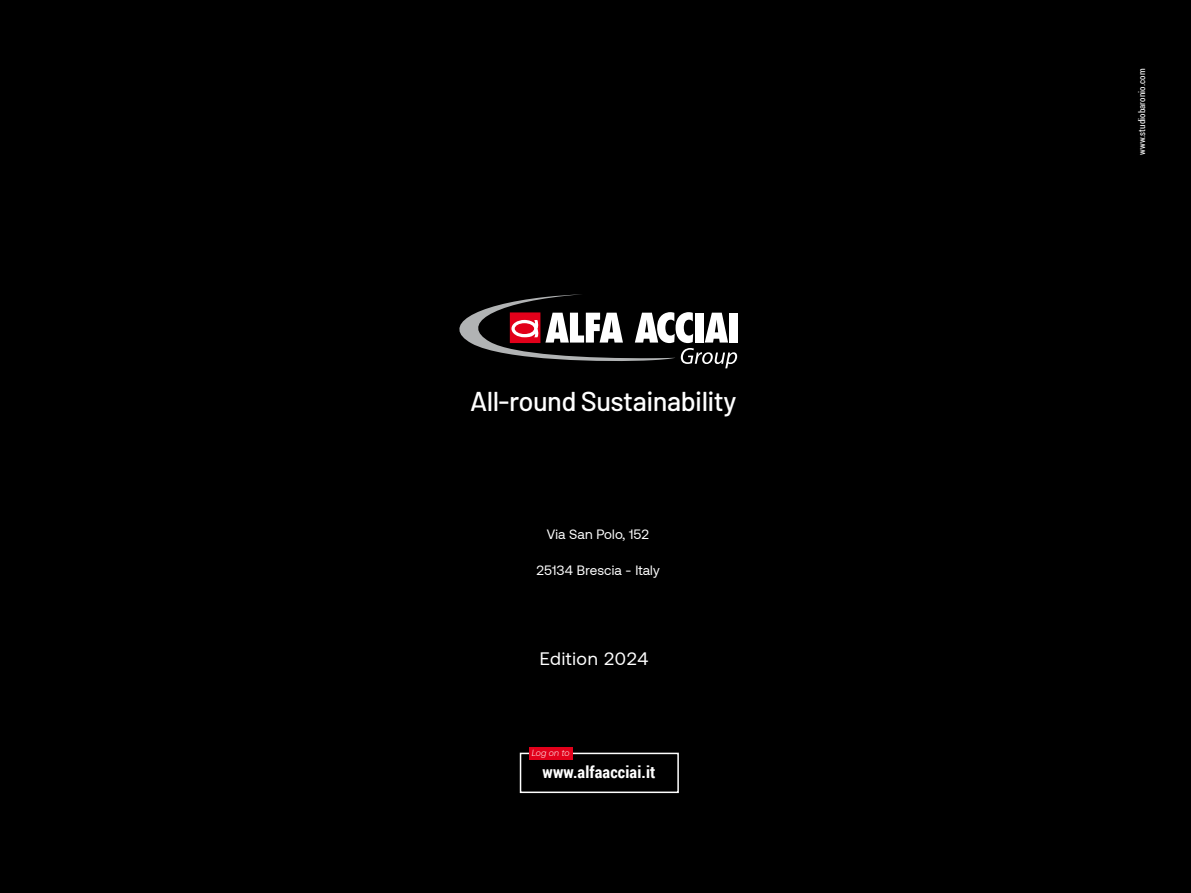
<style>
.page{position:relative;width:1191px;height:893px;background:#000}
.page>*{position:absolute;margin:0;border:0;box-sizing:border-box;transform-origin:0 0}
.t1{font:500 27.3px "Barlow";letter-spacing:-.02em;color:#fff}
.t2{font:18px "Aeonik";letter-spacing:.04em;color:#fff}
.t3{font:700 16.5px "Roboto Condensed";letter-spacing:.01em;color:#fff}
.t4{font:13.5px "Aeonik";letter-spacing:.01em;color:#fff}
.t5{font:9px "Roboto Condensed";letter-spacing:.01em;color:#fff}
.t6{font:italic 300 9px "Aeonik";color:#fff}
</style>
<div class="page">
<div style="left:520px;top:753px;width:159px;height:40px;border:2px solid #fff"></div>
<div style="left:529px;top:747px;width:43px;height:13px;background:#e2001a"></div>
<svg style="left:459px;top:294px;width:278px;height:74px"></svg>
<h1 class="t1" style="left:470px;top:381px;width:268px">All-round Sustainability</h1>
<p class="t4" style="left:547px;top:527px;width:104px">Via San Polo, 152</p>
<p class="t4" style="left:536px;top:563px;width:125px">25134 Brescia - Italy</p>
<h2 class="t2" style="left:540px;top:649px;width:110px">Edition 2024</h2>
<p class="t6" style="left:532px;top:747px;width:39px">Log on to</p>
<p class="t3" style="left:542px;top:761px;width:114px">www.alfaacciai.it</p>
<p class="t5" style="left:1135px;top:155px;width:88px;rotate:-90deg">www.studiobaronio.com</p>
</div>
